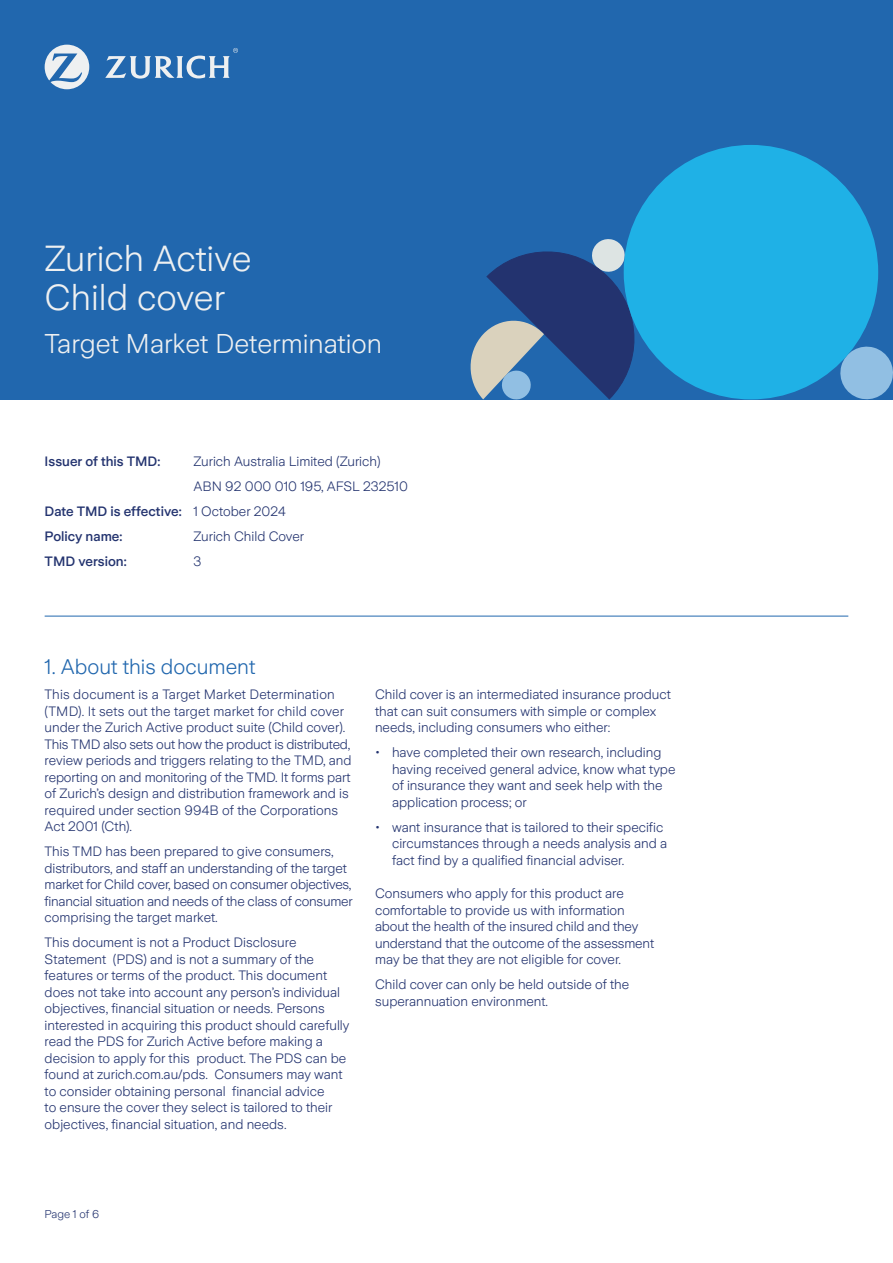
<style>
.page{position:relative;width:893px;height:1263px;background:#fff}
.page>*{position:absolute;margin:0;border:0;box-sizing:border-box;transform-origin:0 0}
.t1{font:300 36px/39px "Zurich Sans";color:#eef0f1}
.t2{font:300 27px "Zurich Sans";color:#eef0f1}
.t3{font:300 21px "Zurich Sans";color:#2167ae}
.t4{font:300 13.5px/16.5px "Zurich Sans";color:#23336f}
.t5{font:500 13.5px "Zurich Sans";color:#23336f}
.t6{font:300 11.25px "Zurich Sans";color:#23336f}
.s1{font-weight:300}
</style>
<div class="page">
<div style="left:0;top:0;width:893px;height:399px;background:#2167ae"></div>
<svg style="left:837px;top:344px;width:56px;height:55px"></svg>
<svg style="left:470px;top:237px;width:172px;height:162px"></svg>
<div style="left:624px;top:145px;width:254px;height:254px;background:#1fb1e6;border-radius:50%"></div>
<svg style="left:45px;top:45px;width:44px;height:44px"></svg>
<svg style="left:105px;top:48px;width:133px;height:31px"></svg>
<hr style="left:45px;top:616px;width:803px;height:1px;background:#2167ae">
<h1 class="t1" style="left:45px;top:240px;width:208px">Zurich Active<br>Child cover</h1>
<h2 class="t2" style="left:45px;top:329px;width:339px">Target Market Determination</h2>
<p class="t5" style="left:45px;top:454px;width:117px">Issuer of this TMD:</p>
<p class="t4" style="left:193px;top:454px;width:189px">Zurich Australia Limited (Zurich)</p>
<p class="t4" style="left:193px;top:479px;width:216px">ABN 92 000 010 195, AFSL 232510</p>
<p class="t5" style="left:45px;top:504px;width:243px">Date TMD is effective: <span class="s1">1 October 2024</span></p>
<p class="t5" style="left:45px;top:529px;width:79px">Policy name:</p>
<p class="t4" style="left:193px;top:529px;width:112px">Zurich Child Cover</p>
<p class="t5" style="left:45px;top:554px;width:84px">TMD version:</p>
<p class="t4" style="left:193px;top:554px;width:9px">3</p>
<h3 class="t3" style="left:45px;top:656px;width:212px">1. About this document</h3>
<p class="t4" style="left:45px;top:687px;width:309px">This document is a Target Market Determination (TMD). It sets out the target market for child cover under the Zurich Active product suite (Child cover).<br>This TMD also sets out how the product is distributed, review periods and triggers relating to the TMD, and reporting on and monitoring of the TMD. It forms part of Zurich’s design and distribution framework and is required under section 994B of the Corporations Act 2001 (Cth).</p>
<p class="t4" style="left:45px;top:844px;width:310px">This TMD has been prepared to give consumers, distributors, and staff an understanding of the target market for Child cover, based on consumer objectives, financial situation and needs of the class of consumer comprising the target market.</p>
<p class="t4" style="left:45px;top:935px;width:306px">This document is not a Product Disclosure Statement (PDS) and is not a summary of the features or terms of the product. This document does not take into account any person’s individual objectives, financial situation or needs. Persons interested in acquiring this product should carefully read the PDS for Zurich Active before making a decision to apply for this product. The PDS can be found at zurich.com.au/pds. Consumers may want to consider obtaining personal financial advice<br>to ensure the cover they select is tailored to their objectives, financial situation, and needs.</p>
<p class="t4" style="left:375px;top:687px;width:297px">Child cover is an intermediated insurance product that can suit consumers with simple or complex needs, including consumers who either:</p>
<p class="t4" style="left:392px;top:745px;width:285px;text-indent:-17px">• have completed their own research, including having received general advice, know what type of insurance they want and seek help with the application process; or</p>
<p class="t4" style="left:392px;top:819px;width:277px;text-indent:-17px">• want insurance that is tailored to their specific circumstances through a needs analysis and a fact find by a qualified financial adviser.</p>
<p class="t4" style="left:375px;top:886px;width:281px">Consumers who apply for this product are comfortable to provide us with information about the health of the insured child and they understand that the outcome of the assessment may be that they are not eligible for cover.</p>
<p class="t4" style="left:375px;top:977px;width:256px">Child cover can only be held outside of the superannuation environment.</p>
<p class="t6" style="left:45px;top:1208px;width:56px">Page 1 of 6</p>
</div>
